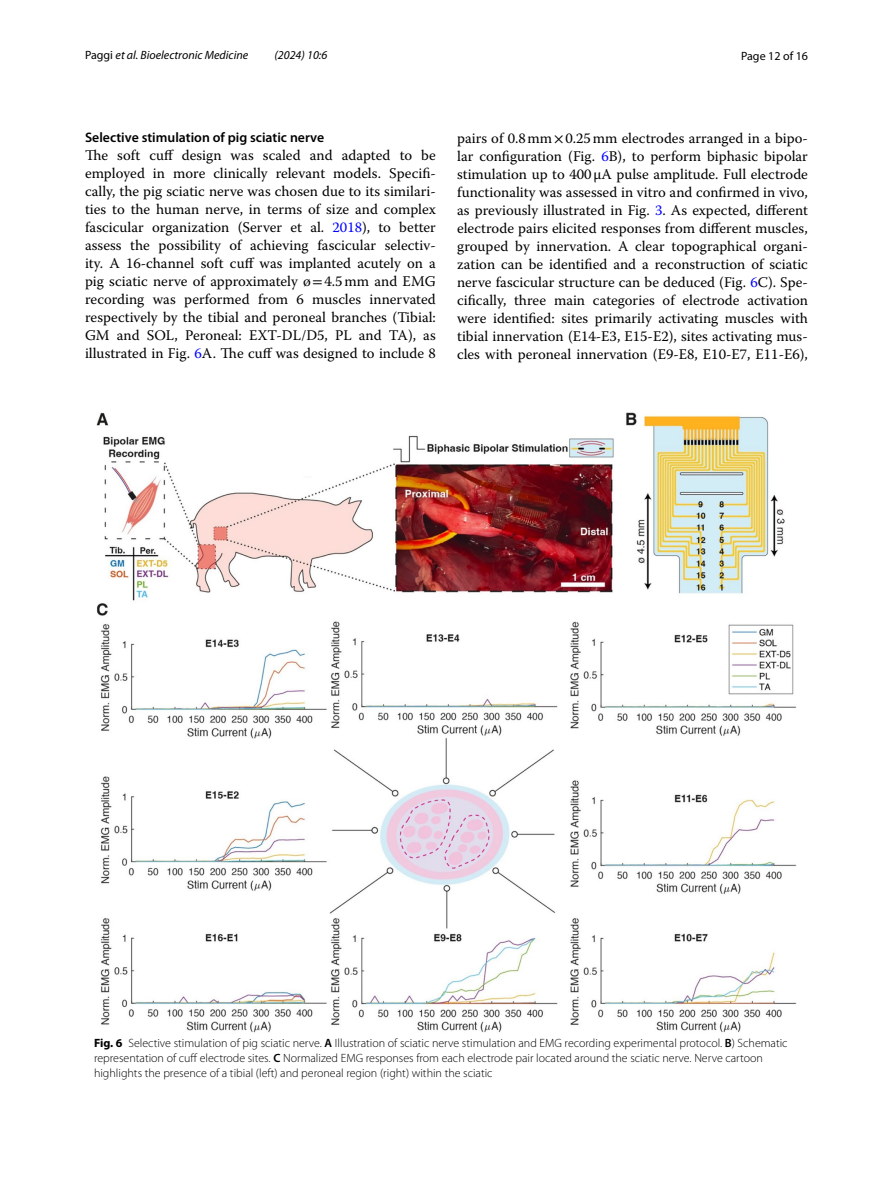
<style>
.page{position:relative;width:893px;height:1187px;background:#fff}
.page>*{position:absolute;margin:0;border:0;box-sizing:border-box;transform-origin:0 0}
.t1{font:14.7px/18px "Warnock Pro";color:#000;text-align:justify}
.t2{font:600 13.8px "Myriad Pro";color:#000}
.t3{font:300 12px/15px "Myriad Pro";color:#000}
.t4{font:italic 12px "Myriad Pro";color:#000}
.t5{font:12px "Myriad Pro";color:#000}
.s1{font-style:normal}
.s2{color:#00f}
.s3{font-family:"STIX"}
.s4{font-weight:700}
.s5{font-weight:600}
</style>
<div class="page">
<img style="left:96px;top:412px;width:701px;height:619px">
<p class="t4" style="left:85px;top:48px;width:165px"><span class="s1">Paggi</span> et al. Bioelectronic Medicine</p>
<p class="t4" style="left:274px;top:48px;width:54px">(2024) 10:6</p>
<p class="t5" style="left:741px;top:48px;width:68px">Page 12 of 16</p>
<p class="t2" style="left:85px;top:129px;width:241px">Selective stimulation of pig sciatic nerve</p>
<p class="t1" style="left:85px;top:146px;width:352px">The soft cuff design was scaled and adapted to be employed in more clinically relevant models. Specifi&shy;cally, the pig sciatic nerve was chosen due to its similari&shy;ties to the human nerve, in terms of size and complex fascicular organization (Server et al. <span class="s2">2018</span>), to better assess the possibility of achieving fascicular selectiv&shy;ity. A 16-channel soft cuff was implanted acutely on a pig sciatic nerve of approximately ø<span class="s3">=</span>4.5mm and EMG recording was performed from 6 muscles innervated respectively by the tibial and peroneal branches (Tibial:<br>GM and SOL, Peroneal: EXT-DL/D5, PL and TA), as illustrated in Fig. <span class="s2">6</span>A. The cuff was designed to include 8</p>
<p class="t1" style="left:457px;top:128px;width:352px">pairs of 0.8mm<span class="s3">×</span>0.25mm electrodes arranged in a bipo&shy;lar configuration (Fig. <span class="s2">6</span>B), to perform biphasic bipolar stimulation up to 400μA pulse amplitude. Full electrode functionality was assessed in vitro and confirmed in vivo, as previously illustrated in Fig. <span class="s2">3</span>. As expected, different electrode pairs elicited responses from different muscles, grouped by innervation. A clear topographical organi&shy;zation can be identified and a reconstruction of sciatic nerve fascicular structure can be deduced (Fig. <span class="s2">6</span>C). Spe&shy;cifically, three main categories of electrode activation were identified: sites primarily activating muscles with tibial innervation (E14-E3, E15-E2), sites activating mus&shy;cles with peroneal innervation (E9-E8, E10-E7, E11-E6),</p>
<p class="t3" style="left:94px;top:1035px;width:695px"><span class="s4">Fig. 6</span> Selective stimulation of pig sciatic nerve. <span class="s5">A</span> Illustration of sciatic nerve stimulation and EMG recording experimental protocol. <span class="s5">B</span>) Schematic representation of cuff electrode sites. <span class="s5">C</span> Normalized EMG responses from each electrode pair located around the sciatic nerve. Nerve cartoon highlights the presence of a tibial (left) and peroneal region (right) within the sciatic</p>
</div>
